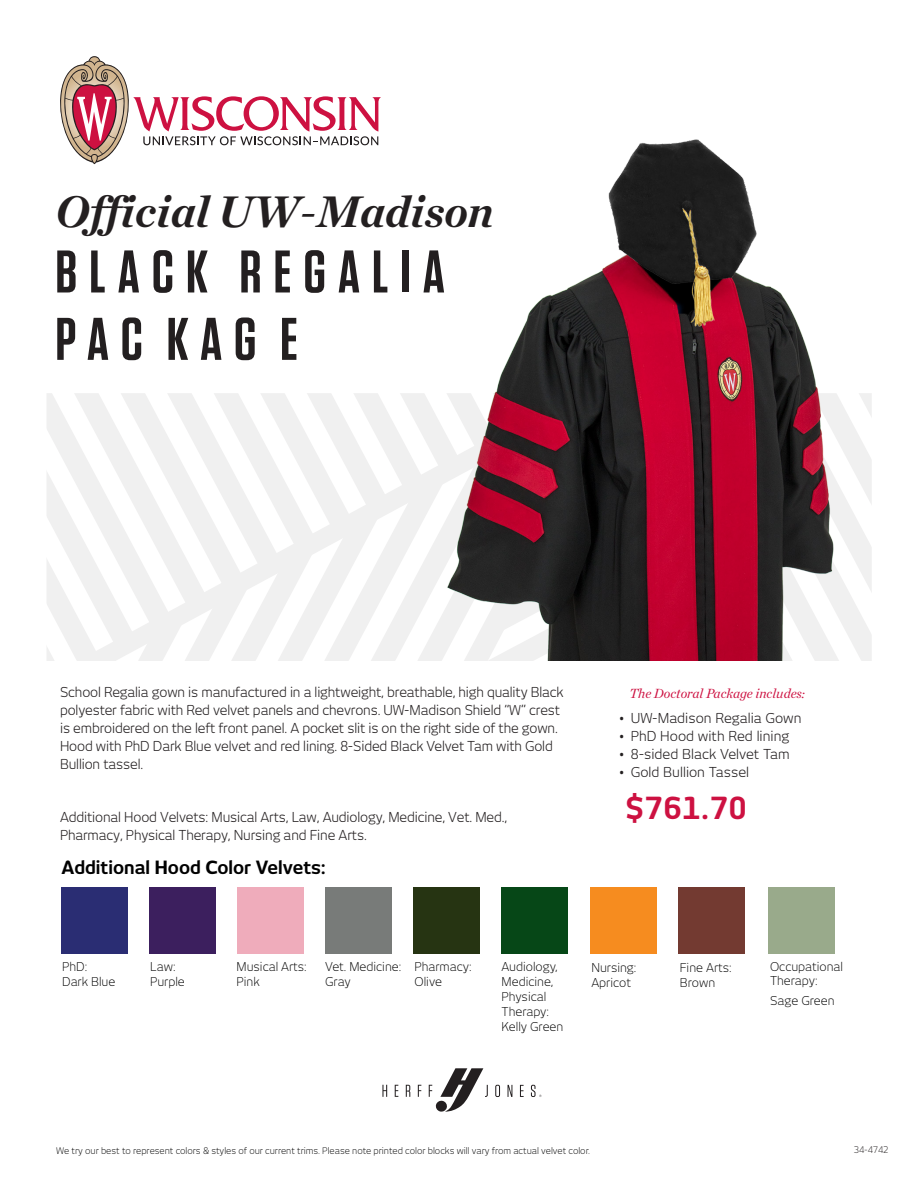
<style>
.page{position:relative;width:918px;height:1188px;background:#fff}
.page>*{position:absolute;margin:0;border:0;box-sizing:border-box;transform-origin:0 0}
.t1{font:600 60px/67.3px "Tungsten";letter-spacing:.2em;color:#231f20}
.t2{font:italic 700 45px "Chronicle Deck";color:#231f20}
.Hard_Blue{font:700 30px "New June";color:#cd1141}
.Hard_Blue-2{font:700 18px "New June";color:#000}
.Hard_Blue-3{font:13.5px/18px "New June";letter-spacing:-.01em;color:#231f20}
.t3{font:italic 13.5px "Chronicle Deck";color:#cd1141}
.t4{font:300 12px/15px "New June";color:#000}
.t5{font:300 9px "New June";color:#000}
.t6{font:300 9px "New June";color:#231f20}
</style>
<div class="page">
<svg style="left:60px;top:56px;width:321px;height:108px"></svg>
<div style="left:590px;top:888px;width:66px;height:66px;background:#f68c1f"></div>
<div style="left:678px;top:888px;width:67px;height:66px;background:#733a31"></div>
<div style="left:501px;top:887px;width:66px;height:67px;background:#064717"></div>
<div style="left:325px;top:887px;width:67px;height:67px;background:#787b79"></div>
<div style="left:237px;top:887px;width:67px;height:67px;background:#efacbb"></div>
<div style="left:149px;top:887px;width:67px;height:67px;background:#3c1f5e"></div>
<div style="left:62px;top:887px;width:66px;height:67px;background:#2a2d73"></div>
<div style="left:413px;top:887px;width:66px;height:67px;background:#263412"></div>
<svg style="left:382px;top:1068px;width:160px;height:44px"></svg>
<svg style="left:47px;top:393px;width:269px;height:268px"></svg>
<svg style="left:316px;top:393px;width:556px;height:268px"></svg>
<img style="left:445px;top:139px;width:394px;height:522px">
<div style="left:769px;top:887px;width:66px;height:67px;background:#99aa8b"></div>
<h2 class="t2" style="left:55px;top:175px;width:440px">Official UW-Madison</h2>
<h1 class="t1" style="left:55px;top:239px;width:391px">BLACK REGALIA<br>PAC KAG E</h1>
<p class="Hard_Blue-3" style="left:60px;top:683px;width:505px">School Regalia gown is manufactured in a lightweight, breathable, high quality Black polyester fabric with Red velvet panels and chevrons. UW-Madison Shield “W” crest is embroidered on the left front panel. A pocket slit is on the right side of the gown.<br>Hood with PhD Dark Blue velvet and red lining. 8-Sided Black Velvet Tam with Gold Bullion tassel.</p>
<p class="Hard_Blue-3" style="left:60px;top:808px;width:449px">Additional Hood Velvets: Musical Arts, Law, Audiology, Medicine, Vet. Med.,<br>Pharmacy, Physical Therapy, Nursing and Fine Arts.</p>
<p class="Hard_Blue-2" style="left:62px;top:857px;width:265px">Additional Hood Color Velvets:</p>
<p class="t3" style="left:629px;top:683px;width:177px">The Doctoral Package includes:</p>
<p class="Hard_Blue-3" style="left:619px;top:709px;width:184px">• UW-Madison Regalia Gown</p>
<p class="Hard_Blue-3" style="left:619px;top:727px;width:172px">• PhD Hood with Red lining</p>
<p class="Hard_Blue-3" style="left:619px;top:745px;width:172px">• 8-sided Black Velvet Tam</p>
<p class="Hard_Blue-3" style="left:619px;top:763px;width:132px">• Gold Bullion Tassel</p>
<p class="Hard_Blue" style="left:626px;top:790px;width:122px">$761.70</p>
<p class="t4" style="left:62px;top:959px;width:26px">PhD:</p>
<p class="t4" style="left:62px;top:974px;width:55px">Dark Blue</p>
<p class="t4" style="left:150px;top:959px;width:27px">Law:</p>
<p class="t4" style="left:150px;top:974px;width:36px">Purple</p>
<p class="t4" style="left:237px;top:959px;width:72px">Musical Arts:</p>
<p class="t4" style="left:237px;top:974px;width:25px">Pink</p>
<p class="t4" style="left:325px;top:959px;width:78px">Vet. Medicine:</p>
<p class="t4" style="left:325px;top:974px;width:27px">Gray</p>
<p class="t4" style="left:415px;top:959px;width:58px">Pharmacy:</p>
<p class="t4" style="left:415px;top:974px;width:29px">Olive</p>
<p class="t4" style="left:502px;top:959px;width:58px">Audiology,<br>Medicine,<br>Physical<br>Therapy:</p>
<p class="t4" style="left:502px;top:1019px;width:63px">Kelly Green</p>
<p class="t4" style="left:591px;top:959px;width:46px">Nursing:</p>
<p class="t4" style="left:591px;top:974px;width:41px">Apricot</p>
<p class="t4" style="left:680px;top:959px;width:53px">Fine Arts:</p>
<p class="t4" style="left:680px;top:974px;width:37px">Brown</p>
<p class="t4" style="left:770px;top:959px;width:75px;line-height:14.4px">Occupational<br>Therapy:</p>
<p class="t4" style="left:770px;top:993px;width:66px">Sage Green</p>
<p class="t5" style="left:56px;top:1145px;width:535px">We try our best to represent colors &amp; styles of our current trims. Please note printed color blocks will vary from actual velvet color.</p>
<p class="t6" style="left:854px;top:1145px;width:36px">34-4742</p>
</div>
